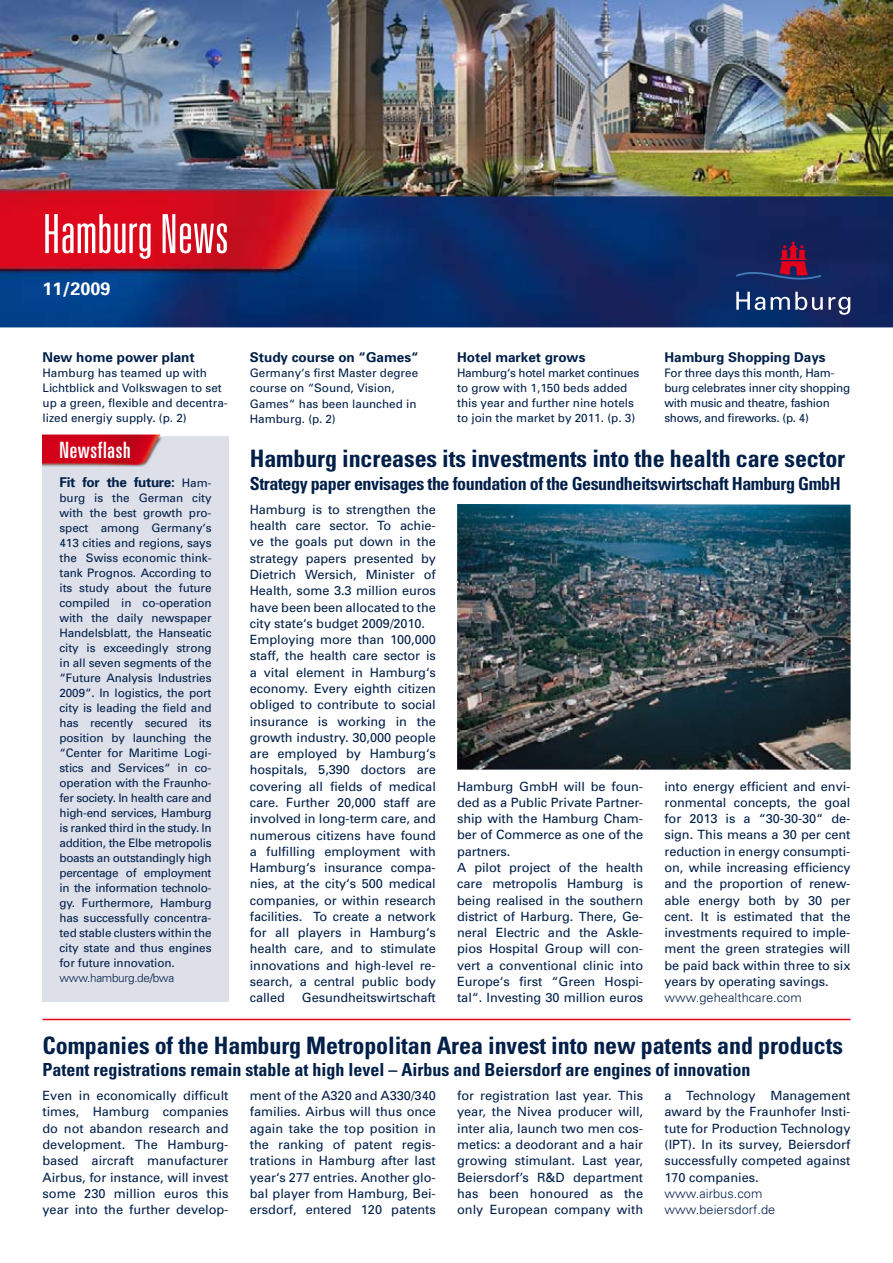
<style>
.page{position:relative;width:893px;height:1263px;background:#fff}
.page>*{position:absolute;margin:0;border:0;box-sizing:border-box;transform-origin:0 0}
.t1{font:300 ultra-condensed 54px "Univers";color:#fff}
.t2{font:700 condensed 24px "Univers";letter-spacing:-.005em;color:#001f49}
.t3{font:ultra-condensed 22.5px "Univers";letter-spacing:.03em;color:#fff}
.t4{font:700 condensed 18px "Univers";color:#001f49}
.t5{font:700 condensed 18px "Univers";letter-spacing:-.025em;color:#001f49}
.t6{font:700 18px "Univers";color:#fff}
.t7{font:700 13.5px "Univers";color:#001f49}
.t8{font:700 13.5px "Univers";letter-spacing:-.025em;color:#001f49}
.t9{font:12.75px/16.4px "Univers";letter-spacing:-.005em;color:#001f49;text-align:justify}
.t10{font:300 12.75px/16.4px "Univers";letter-spacing:.005em;color:#001f49}
.t11{font:11.7px/15px "Univers";color:#001f49}
.t12{font:11.7px/15px "Univers";letter-spacing:-.025em;color:#001f49}
.t13{font:300 11.7px "Univers";letter-spacing:-.025em;color:#001f49}
.s1{font-weight:400;font-size:11.7px}
</style>
<div class="page">
<img style="left:0;top:0;width:893px;height:188px">
<img style="left:0;top:188px;width:893px;height:139px">
<div style="left:43px;top:449px;width:186px;height:552px;background:#dddfe9"></div>
<hr style="left:43px;top:1019px;width:807px;height:1px;background:#e2001a">
<img style="left:43px;top:434px;width:186px;height:33px">
<img style="left:457px;top:504px;width:393px;height:266px">
<svg style="left:736px;top:292px;width:29px;height:18px"></svg>
<svg style="left:771px;top:292px;width:79px;height:23px;background:#475683"></svg>
<svg style="left:736px;top:241px;width:85px;height:40px;background:#352157"></svg>
<h1 class="t1" style="left:43px;top:206px;width:188px">Hamburg News</h1>
<h3 class="t6" style="left:43px;top:277px;width:70px">11/2009</h3>
<p class="t7" style="left:43px;top:349px;width:154px">New home power plant</p>
<p class="t11" style="left:43px;top:365px;width:187px">Hamburg has teamed up with<br>Lichtblick and Volkswagen to set up a green, flexible and decentra&shy;lized energiy supply. (p. 2)</p>
<p class="t7" style="left:250px;top:349px;width:170px">Study course on “Games“</p>
<p class="t11" style="left:250px;top:365px;width:170px">Germany‘s first Master degree course on “Sound, Vision,</p>
<p class="t11" style="left:250px;top:396px;width:168px">Games“ has been launched in<br>Hamburg. (p. 2)</p>
<p class="t7" style="left:457px;top:349px;width:130px">Hotel market grows</p>
<p class="t11" style="left:457px;top:365px;width:184px">Hamburg‘s hotel market continues to grow with 1,150 beds added this year and further nine hotels to join the market by 2011. (p. 3)</p>
<p class="t7" style="left:664px;top:349px;width:163px">Hamburg Shopping Days</p>
<p class="t12" style="left:664px;top:365px;width:187px">For three days this month, Ham&shy;burg celebrates inner city shopping with music and theatre, fashion shows, and fireworks. (p. 4)</p>
<h3 class="t3" style="left:60px;top:438px;width:72px">Newsflash</h3>
<h2 class="t2" style="left:250px;top:444px;width:597px">Hamburg increases its investments into the health care sector</h2>
<h3 class="t5" style="left:250px;top:472px;width:592px">Strategy paper envisages the foundation of the Gesundheitswirtschaft Hamburg GmbH</h3>
<p class="t8" style="left:60px;top:474px;width:154px">Fit for the future: <span class="s1">Ham-</span></p>
<p class="t11" style="left:60px;top:490px;width:154px;text-align:justify">burg is the German city with the best growth pro&shy;spect among Germany‘s 413 cities and regions, says the Swiss economic think&shy;tank Prognos. According to its study about the future compiled in co-operation with the daily newspaper Handelsblatt, the Hanseatic city is exceedingly strong in all seven segments of the “Future Analysis Industries 2009“. In logistics, the port city is leading the field and has recently secured its position by launching the “Center for Maritime Logi&shy;stics and Services“ in co&shy;operation with the Fraunho&shy;fer society. In health care and high-end services, Hamburg is ranked third in the study. In addition, the Elbe metropolis boasts an outstandingly high percentage of employment in the information technolo&shy;gy. Furthermore, Hamburg has successfully concentra&shy;ted stable clusters within the city state and thus engines for future innovation.</p>
<p class="t13" style="left:60px;top:971px;width:116px">www.hamburg.de/bwa</p>
<p class="t9" style="left:250px;top:501px;width:188px;text-align:left">Hamburg is to strengthen the health care sector. To achie&shy;ve the goals put down in the strategy papers presented by<br>Dietrich Wersich, Minister of<br>Health, some 3.3 million euros have been been allocated to the city state‘s budget 2009/2010.<br>Employing more than 100,000 staff, the health care sector is a vital element in Hamburg‘s economy. Every eighth citizen obliged to contribute to social insurance is working in the growth industry. 30,000 people are employed by Hamburg‘s hospitals, 5,390 doctors are covering all fields of medical care. Further 20,000 staff are involved in long-term care, and numerous citizens have found a fulfilling employment with<br>Hamburg‘s insurance compa&shy;nies, at the city‘s 500 medical companies, or within research facilities. To create a network for all players in Hamburg‘s health care, and to stimulate innovations and high-level re&shy;search, a central public body called</p>
<p class="t9" style="left:457px;top:778px;width:188px;text-align:left">Hamburg GmbH will be foun&shy;ded as a Public Private Partner&shy;ship with the Hamburg Cham&shy;ber of Commerce as one of the partners.<br>A pilot project of the health care metropolis Hamburg is being realised in the southern district of Harburg. There, Ge&shy;neral Electric and the Askle&shy;pios Hospital Group will con&shy;vert a conventional clinic into<br>Europe‘s first “Green Hospi&shy;tal“. Investing 30 million euros</p>
<p class="t9" style="left:664px;top:778px;width:188px">into energy efficient and envi&shy;ronmental concepts, the goal for 2013 is a “30-30-30“ de&shy;sign. This means a 30 per cent reduction in energy consumpti&shy;on, while increasing efficiency and the proportion of renew&shy;able energy both by 30 per cent. It is estimated that the investments required to imple&shy;ment the green strategies will be paid back within three to six years by operating savings.</p>
<p class="t9" style="left:302px;top:989px;width:136px">Gesundheitswirtschaft</p>
<p class="t10" style="left:664px;top:989px;width:139px">www.gehealthcare.com</p>
<h2 class="t2" style="left:43px;top:1030px;width:802px">Companies of the Hamburg Metropolitan Area invest into new patents and products</h2>
<h3 class="t4" style="left:43px;top:1059px;width:709px">Patent registrations remain stable at high level – Airbus and Beiersdorf are engines of innovation</h3>
<p class="t9" style="left:43px;top:1087px;width:188px">Even in economically difficult times, Hamburg companies do not abandon research and development. The Hamburg&shy;based aircraft manufacturer Airbus, for instance, will invest some 230 million euros this year into the further develop-</p>
<p class="t9" style="left:250px;top:1087px;width:188px">ment of the A320 and A330/340 families. Airbus will thus once again take the top position in the ranking of patent regis&shy;trations in Hamburg after last year‘s 277 entries. Another glo&shy;bal player from Hamburg, Bei&shy;ersdorf, entered 120 patents</p>
<p class="t9" style="left:457px;top:1087px;width:188px">for registration last year. This year, the Nivea producer will, inter alia, launch two men cos&shy;metics: a deodorant and a hair growing stimulant. Last year, Beiersdorf’s R&amp;D department has been honoured as the only European company with</p>
<p class="t9" style="left:664px;top:1087px;width:188px">a Technology Management award by the Fraunhofer Insti&shy;tute for Production Technology (IPT). In its survey, Beiersdorf successfully competed against 170 companies.</p>
<p class="t10" style="left:664px;top:1185px;width:112px">www.airbus.com www.beiersdorf.de</p>
</div>
